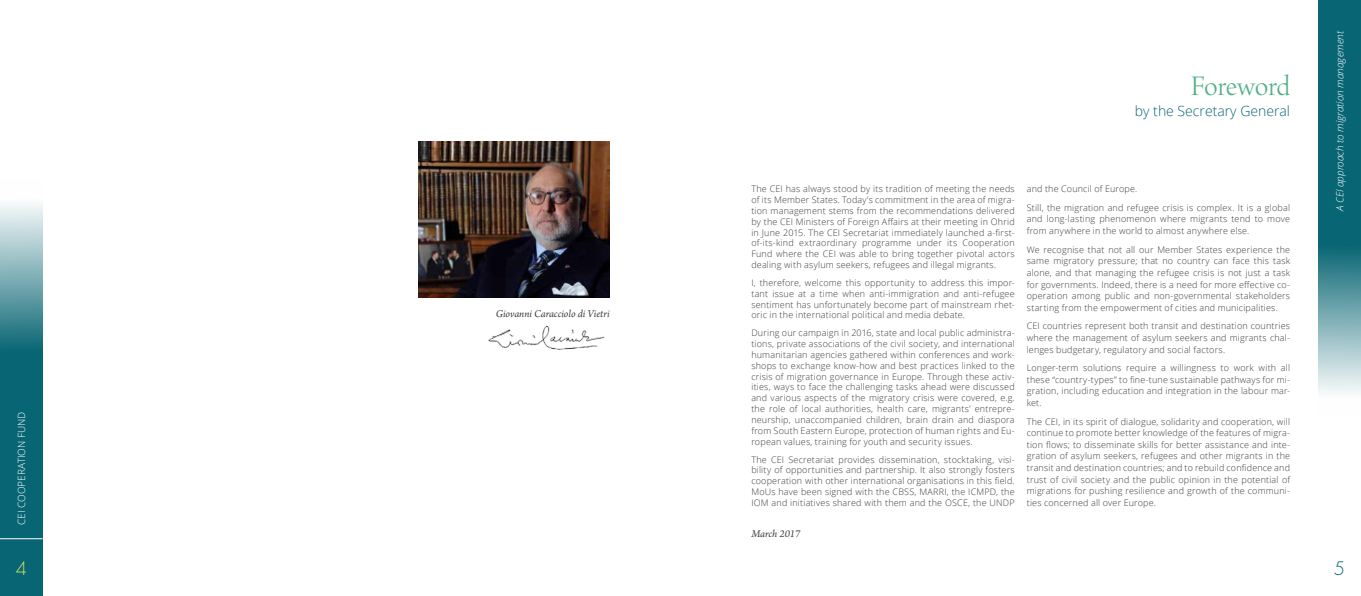
<style>
.page{position:relative;width:1361px;height:596px;background:#fff}
.page>*{position:absolute;margin:0;border:0;box-sizing:border-box;transform-origin:0 0}
.t1{font:30px "Arno Pro Light Display";color:#54b087}
.t2{font:300 18px "Futura Std";color:#d3dd67}
.t3{font:300 18px "Futura Std";color:#086573}
.t4{font:300 14px "Open Sans";color:#086573}
.t5{font:italic 11px "Arno Pro";letter-spacing:-.005em;color:#3c3c3b}
.t6{font:italic 300 10px "Open Sans";color:#fff}
.t7{font:300 10px "Open Sans";color:#fff}
.t8{font:300 9px/10.8px "Open Sans";letter-spacing:.02em;color:#3c3c3b;text-align:justify}
</style>
<div class="page">
<svg style="left:0;top:204px;width:43px;height:391px;background:#34808c"></svg>
<svg style="left:1318px;top:0;width:43px;height:393px;background:#34808c"></svg>
<hr style="left:0;top:538px;width:43px;height:1px;background:#fff">
<img style="left:418px;top:142px;width:191px;height:156px">
<img style="left:488px;top:326px;width:117px;height:24px">
<p class="t6" style="left:1333px;top:211px;width:181px;rotate:-90deg">A CEI approach to migration management</p>
<h1 class="t1" style="left:1191px;top:70px;width:101px">Foreword</h1>
<h3 class="t4" style="left:1135px;top:101px;width:157px">by the Secretary General</h3>
<p class="t8" style="left:1026px;top:179px;width:265px;line-height:18.7px">and the Council of Europe.<br>Still, the migration and refugee crisis is complex. It is a global</p>
<p class="t8" style="left:1026px;top:213px;width:265px;line-height:11.6px">and long-lasting phenomenon where migrants tend to move from anywhere in the world to almost anywhere else.</p>
<p class="t8" style="left:1026px;top:243px;width:265px;line-height:11.6px">We recognise that not all our Member States experience the same migratory pressure; that no country can face this task alone, and that managing the refugee crisis is not just a task for governments. Indeed, there is a need for more effective co&shy;operation among public and non-governmental stakeholders starting from the empowerment of cities and municipalities.</p>
<p class="t8" style="left:1026px;top:320px;width:265px;line-height:11.6px">CEI countries represent both transit and destination countries where the management of asylum seekers and migrants chal&shy;lenges budgetary, regulatory and social factors.</p>
<p class="t8" style="left:1026px;top:361px;width:265px;line-height:11.6px">Longer-term solutions require a willingness to work with all these “country-types” to fine-tune sustainable pathways for mi&shy;gration, including education and integration in the labour mar&shy;ket.</p>
<p class="t8" style="left:1026px;top:415px;width:265px;line-height:11.6px">The CEI, in its spirit of dialogue, solidarity and cooperation, will continue to promote better knowledge of the features of migra&shy;tion flows; to disseminate skills for better assistance and inte&shy;gration of asylum seekers, refugees and other migrants in the transit and destination countries; and to rebuild confidence and trust of civil society and the public opinion in the potential of migrations for pushing resilience and growth of the communi&shy;ties concerned all over Europe.</p>
<p class="t8" style="left:751px;top:183px;width:265px">The CEI has always stood by its tradition of meeting the needs of its Member States. Today’s commitment in the area of migra&shy;tion management stems from the recommendations delivered by the CEI Ministers of Foreign Affairs at their meeting in Ohrid in June 2015. The CEI Secretariat immediately launched a-first&shy;of-its-kind extraordinary programme under its Cooperation Fund where the CEI was able to bring together pivotal actors dealing with asylum seekers, refugees and illegal migrants.</p>
<p class="t8" style="left:751px;top:277px;width:265px">I, therefore, welcome this opportunity to address this impor&shy;tant issue at a time when anti-immigration and anti-refugee sentiment has unfortunately become part of mainstream rhet&shy;oric in the international political and media debate.</p>
<p class="t8" style="left:751px;top:327px;width:265px">During our campaign in 2016, state and local public administra&shy;tions, private associations of the civil society, and international humanitarian agencies gathered within conferences and work&shy;shops to exchange know-how and best practices linked to the crisis of migration governance in Europe. Through these activ&shy;ities, ways to face the challenging tasks ahead were discussed and various aspects of the migratory crisis were covered, e.g. the role of local authorities, health care, migrants’ entrepre&shy;neurship, unaccompanied children, brain drain and diaspora from South Eastern Europe, protection of human rights and Eu&shy;ropean values, training for youth and security issues.</p>
<p class="t8" style="left:751px;top:453px;width:265px">The CEI Secretariat provides dissemination, stocktaking, visi&shy;bility of opportunities and partnership. It also strongly fosters cooperation with other international organisations in this field.<br>MoUs have been signed with the CBSS, MARRI, the ICMPD, the IOM and initiatives shared with them and the OSCE, the UNDP</p>
<p class="t5" style="left:496px;top:307px;width:115px">Giovanni Caracciolo di Vietri</p>
<p class="t7" style="left:15px;top:524px;width:115px;rotate:-90deg">CEI COOPERATION FUND</p>
<h2 class="t2" style="left:16px;top:557px;width:13px">4</h2>
<h2 class="t3" style="left:1333px;top:557px;width:13px">5</h2>
<p class="t5" style="left:751px;top:527px;width:51px">March 2017</p>
</div>
